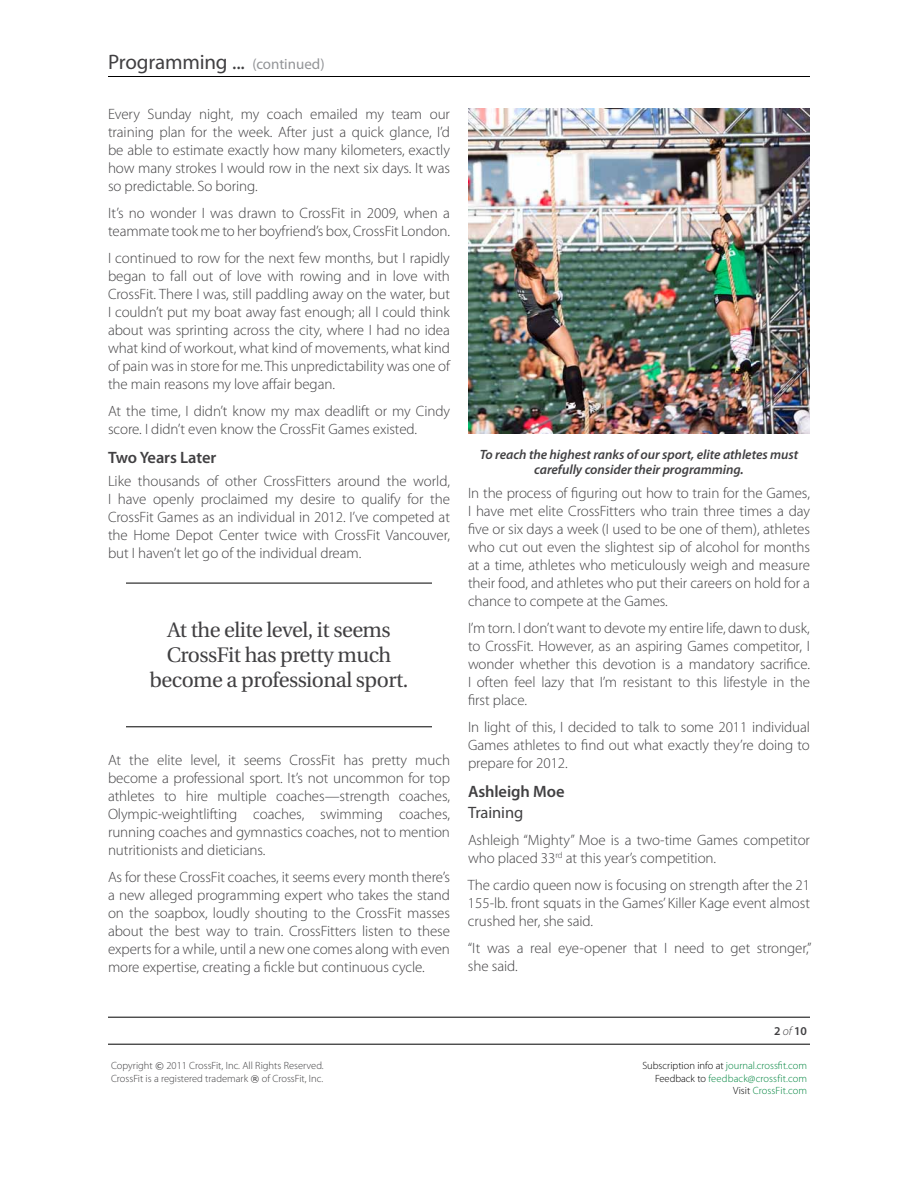
<style>
.page{position:relative;width:918px;height:1188px;background:#fff}
.page>*{position:absolute;margin:0;border:0;box-sizing:border-box;transform-origin:0 0}
.t1{font:21px/25.2px "Utopia";letter-spacing:-.025em;color:#414042;text-align:center}
.t2{font:21px "Myriad Pro";letter-spacing:-.01em;color:#414042}
.t3{font:600 16.5px "Myriad Pro";letter-spacing:-.005em;color:#414042}
.t4{font:16.5px "Myriad Pro";letter-spacing:-.005em;color:#414042}
.t5{font:300 15px/18px "Myriad Pro";letter-spacing:-.005em;color:#414042;text-align:justify}
.t6{font:italic 600 13.5px/15px "Myriad Pro";letter-spacing:-.005em;color:#414042;text-align:center}
.t7{font:600 12px "Myriad Pro";color:#414042}
.t8{font:300 10.5px/12.6px "Myriad Pro";color:#414042}
.t9{font:300 10.5px/12.6px "Myriad Pro";color:#00853f;text-align:right}
.s1{font-size:15px;color:#939598}
.s2{font-weight:300;font-style:italic}
.s3{font-family:"Verdana";font-weight:400;font-size:9px}
.s4{color:#000}
</style>
<div class="page">
<hr style="left:108px;top:76px;width:702px;height:1px;background:#000">
<hr style="left:108px;top:1017px;width:702px;height:1px;background:#000">
<hr style="left:108px;top:1044px;width:702px;height:1px;background:#000">
<hr style="left:126px;top:583px;width:306px;height:1px;background:#000">
<hr style="left:126px;top:727px;width:306px;height:1px;background:#000">
<img style="left:468px;top:108px;width:342px;height:325px">
<h1 class="t2" style="left:108px;top:50px;width:218px">Programming ... <span class="s1">(continued)</span></h1>
<p class="t5" style="left:108px;top:106px;width:344px">Every Sunday night, my coach emailed my team our training plan for the week. After just a quick glance, I’d be able to estimate exactly how many kilometers, exactly how many strokes I would row in the next six days. It was so predictable. So boring.</p>
<p class="t5" style="left:108px;top:205px;width:343px">It’s no wonder I was drawn to CrossFit in 2009, when a teammate took me to her boyfriend’s box, CrossFit London.</p>
<p class="t5" style="left:108px;top:250px;width:344px">I continued to row for the next few months, but I rapidly began to fall out of love with rowing and in love with CrossFit. There I was, still paddling away on the water, but I couldn’t put my boat away fast enough; all I could think about was sprinting across the city, where I had no idea what kind of workout, what kind of movements, what kind of pain was in store for me. This unpredictability was one of the main reasons my love affair began.</p>
<p class="t5" style="left:108px;top:403px;width:344px">At the time, I didn’t know my max deadlift or my Cindy score. I didn’t even know the CrossFit Games existed.</p>
<p class="t3" style="left:108px;top:448px;width:110px">Two Years Later</p>
<p class="t5" style="left:108px;top:472px;width:344px">Like thousands of other CrossFitters around the world, I have openly proclaimed my desire to qualify for the CrossFit Games as an individual in 2012. I’ve competed at the Home Depot Center twice with CrossFit Vancouver, but I haven’t let go of the individual dream.</p>
<h1 class="t1" style="left:149px;top:618px;width:261px">At the elite level, it seems<br>CrossFit has pretty much become a professional sport.</h1>
<p class="t5" style="left:108px;top:751px;width:344px">At the elite level, it seems CrossFit has pretty much become a professional sport. It’s not uncommon for top athletes to hire multiple coaches—strength coaches, Olympic-weightlifting coaches, swimming coaches, running coaches and gymnastics coaches, not to mention nutritionists and dieticians.</p>
<p class="t5" style="left:108px;top:868px;width:344px">As for these CrossFit coaches, it seems every month there’s a new alleged programming expert who takes the stand on the soapbox, loudly shouting to the CrossFit masses about the best way to train. CrossFitters listen to these experts for a while, until a new one comes along with even more expertise, creating a fickle but continuous cycle.</p>
<p class="t6" style="left:480px;top:447px;width:320px">To reach the highest ranks of our sport, elite athletes must carefully consider their programming.</p>
<p class="t5" style="left:468px;top:485px;width:344px">In the process of figuring out how to train for the Games, I have met elite CrossFitters who train three times a day five or six days a week (I used to be one of them), athletes who cut out even the slightest sip of alcohol for months at a time, athletes who meticulously weigh and measure their food, and athletes who put their careers on hold for a chance to compete at the Games.</p>
<p class="t5" style="left:468px;top:620px;width:344px">I’m torn. I don’t want to devote my entire life, dawn to dusk, to CrossFit. However, as an aspiring Games competitor, I wonder whether this devotion is a mandatory sacrifice.<br>I often feel lazy that I’m resistant to this lifestyle in the first place.</p>
<p class="t5" style="left:468px;top:719px;width:344px">In light of this, I decided to talk to some 2011 individual Games athletes to find out what exactly they’re doing to prepare for 2012.</p>
<p class="t3" style="left:468px;top:782px;width:98px">Ashleigh Moe</p>
<p class="t4" style="left:468px;top:804px;width:57px">Training</p>
<p class="t5" style="left:468px;top:831px;width:344px">Ashleigh “Mighty” Moe is a two-time Games competitor who placed 33<sup>rd</sup> at this year’s competition.</p>
<p class="t5" style="left:468px;top:876px;width:344px">The cardio queen now is focusing on strength after the 21<br>155-lb. front squats in the Games’ Killer Kage event almost crushed her, she said.</p>
<p class="t5" style="left:468px;top:939px;width:345px">“It was a real eye-opener that I need to get stronger,” she said.</p>
<p class="t7" style="left:774px;top:1024px;width:34px">2 <span class="s2">of</span> 10</p>
<p class="t8" style="left:111px;top:1060px;width:214px">Copyright <span class="s3">©</span> 2011 CrossFit, Inc. All Rights Reserved.<br>CrossFit is a registered trademark <span class="s3">®</span> of CrossFit, Inc.</p>
<p class="t9" style="left:642px;top:1060px;width:166px"><span class="s4">Subscription info at</span> journal.crossfit.com<br><span class="s4">Feedback to</span> feedback@crossfit.com<br><span class="s4">Visit</span> CrossFit.com</p>
</div>
